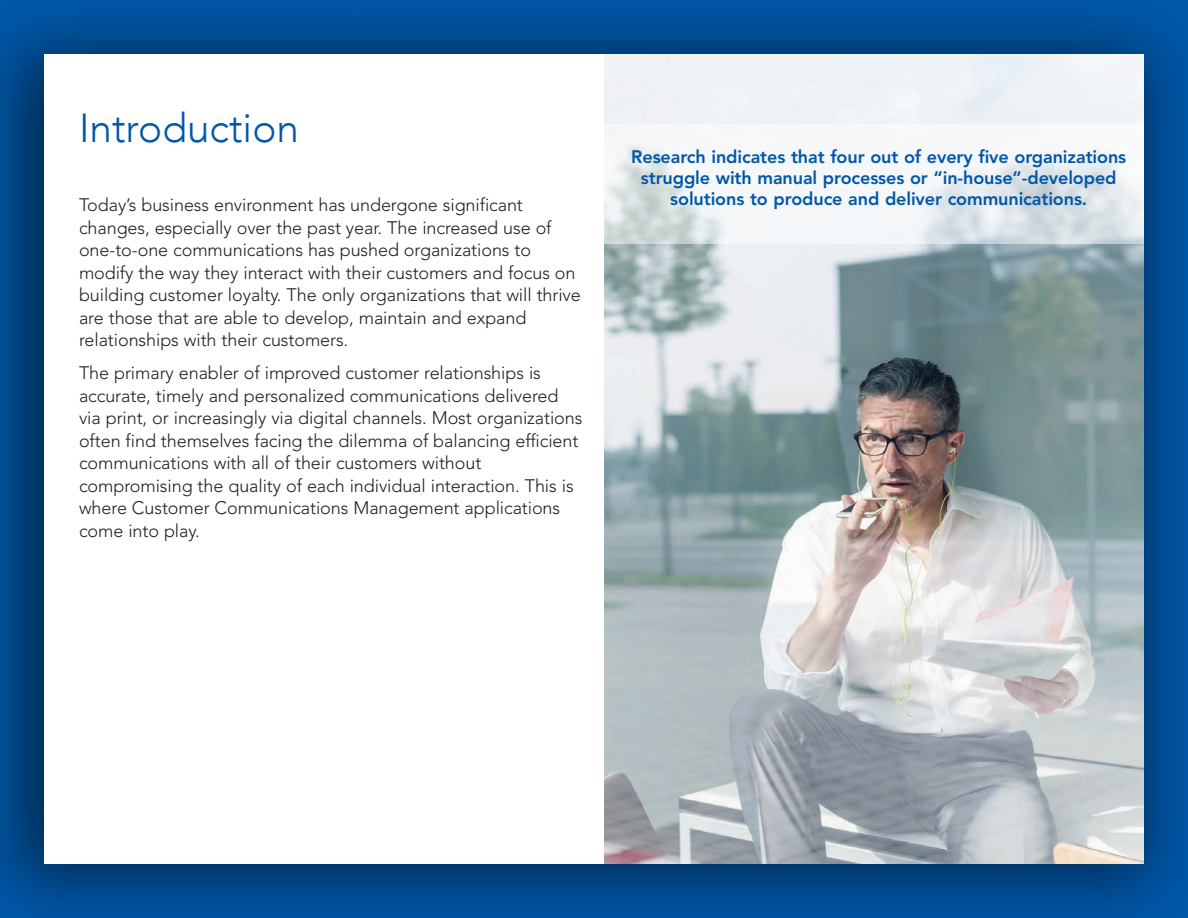
<style>
.page{position:relative;width:1188px;height:918px;background:#fff}
.page>*{position:absolute;margin:0;border:0;box-sizing:border-box;transform-origin:0 0}
.t1{font:300 40.5px "Avenir";color:#0157a8}
.t2{font:300 18px/22.5px "Avenir LT";letter-spacing:-.005em;color:#231f20}
.t3{font:800 18px/21px "Avenir LT";letter-spacing:-.005em;color:#0157a8;text-align:center}
</style>
<div class="page">
<img style="left:0;top:0;width:1188px;height:918px">
<div style="left:44px;top:54px;width:1100px;height:810px;background:#fff"></div>
<img style="left:604px;top:54px;width:540px;height:810px">
<div style="left:604px;top:124px;width:540px;height:120px;background:#fff;opacity:.5"></div>
<h1 class="t1" style="left:79px;top:101px;width:221px">Introduction</h1>
<p class="t2" style="left:79px;top:195px;width:503px">Today’s business environment has undergone significant changes, especially over the past year. The increased use of one-to-one communications has pushed organizations to modify the way they interact with their customers and focus on building customer loyalty. The only organizations that will thrive are those that are able to develop, maintain and expand relationships with their customers.</p>
<p class="t2" style="left:79px;top:363px;width:505px">The primary enabler of improved customer relationships is accurate, timely and personalized communications delivered via print, or increasingly via digital channels. Most organizations often find themselves facing the dilemma of balancing efficient communications with all of their customers without compromising the quality of each individual interaction. This is where Customer Communications Management applications come into play.</p>
<p class="t3" style="left:631px;top:148px;width:496px">Research indicates that four out of every five organizations struggle with manual processes or “in-house”-developed solutions to produce and deliver communications.</p>
</div>
